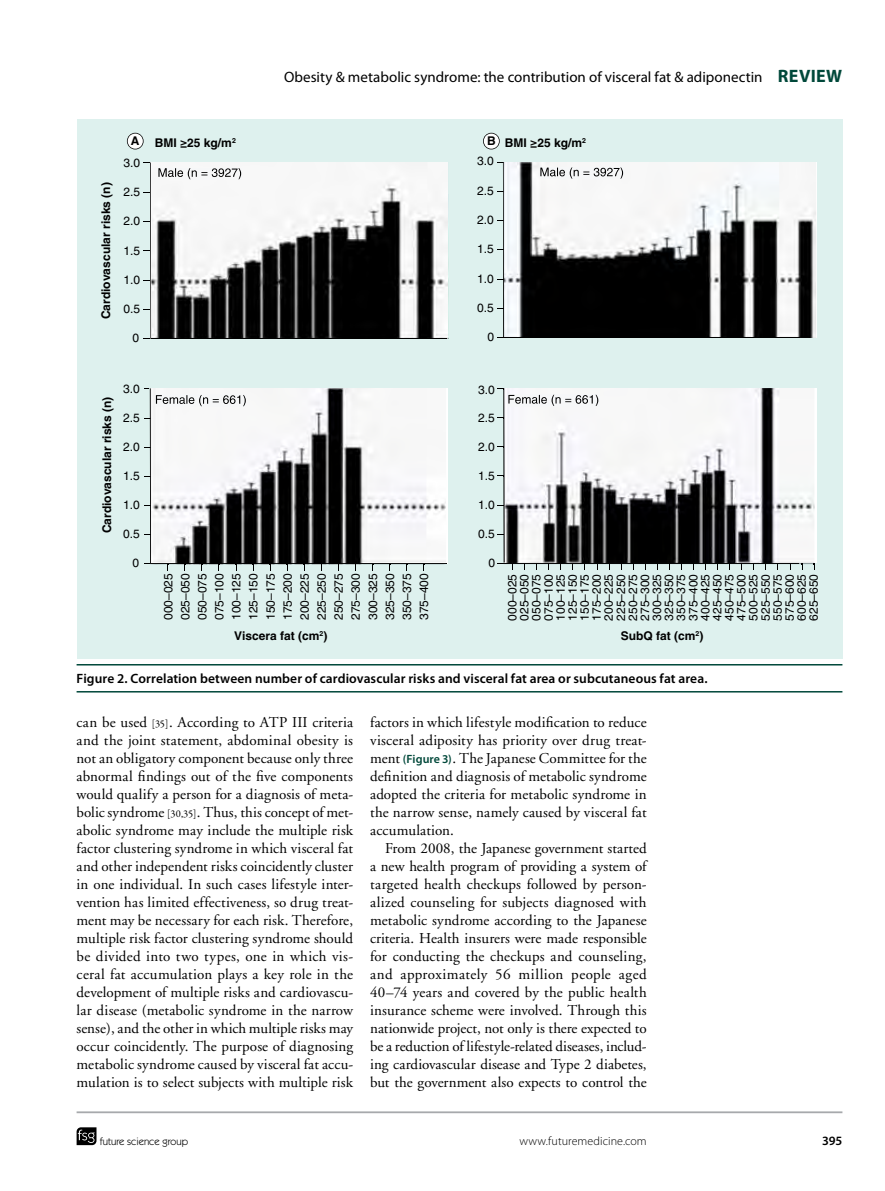
<style>
.page{position:relative;width:885px;height:1191px;background:#fff}
.page>*{position:absolute;margin:0;border:0;box-sizing:border-box;transform-origin:0 0}
.t1{font:15px/18px "Adobe Garamond";letter-spacing:.005em;color:#000;text-align:justify}
.t2{font:15px "Myriad Pro";color:#000}
.t3{font:600 13.5px "Myriad Pro";letter-spacing:.005em;color:#000}
.t4{font:600 12.75px "Myriad Pro";color:#000}
.t5{font:12px/12px "Helvetica LT Std";color:#000;text-align:justify}
.t6{font:700 12px "Helvetica LT Std";color:#000}
.t7{font:300 12px "Myriad Pro";letter-spacing:.005em;color:#000}
.t8{font:10.5px "Itc Kabel";color:#000}
.s1{font-weight:700;font-size:18px;color:#00483a}
.s2{font-family:"Garamond Premr Pro";font-size:10.5px}
.s3{font-family:"Myriad Pro";font-weight:600;font-size:12px;color:#00483a}
</style>
<div class="page">
<svg style="left:77px;top:1127px;width:19px;height:18px"></svg>
<hr style="left:77px;top:1111px;width:765px;height:2px;background:#a7a9ac">
<hr style="left:77px;top:664px;width:765px;height:1px;background:#00483a">
<hr style="left:77px;top:691px;width:765px;height:1px;background:#00483a">
<div style="left:77px;top:119px;width:765px;height:539px;background:#def1ee"></div>
<hr style="left:150px;top:162px;width:1px;height:177px;background:#000">
<hr style="left:503px;top:338px;width:295px;height:1px;background:#000">
<img style="left:448px;top:243px;width:1px;height:96px">
<img style="left:151px;top:162px;width:297px;height:177px">
<img style="left:151px;top:338px;width:295px;height:1px">
<img style="left:158px;top:168px;width:83px;height:11px">
<img style="left:504px;top:162px;width:312px;height:176px">
<img style="left:504px;top:338px;width:294px;height:1px">
<img style="left:503px;top:162px;width:1px;height:176px">
<img style="left:540px;top:167px;width:83px;height:12px">
<img style="left:150px;top:388px;width:296px;height:176px">
<img style="left:150px;top:479px;width:50px;height:85px">
<img style="left:199px;top:564px;width:246px;height:1px">
<img style="left:156px;top:395px;width:90px;height:11px">
<img style="left:503px;top:388px;width:311px;height:176px">
<img style="left:504px;top:563px;width:294px;height:1px">
<img style="left:503px;top:389px;width:1px;height:173px">
<img style="left:508px;top:395px;width:90px;height:11px">
<svg style="left:127px;top:133px;width:17px;height:16px"></svg>
<svg style="left:483px;top:133px;width:16px;height:16px"></svg>
<p class="t2" style="left:284px;top:67px;width:559px">Obesity &amp; metabolic syndrome: the contribution of visceral fat &amp; adiponectin <span class="s1">REVIEW</span></p>
<p class="t6" style="left:98px;top:319px;width:138px;rotate:-90deg">Cardiovascular risks (n)</p>
<p class="t6" style="left:131px;top:133px;width:10px">A</p>
<p class="t6" style="left:155px;top:135px;width:83px">BMI ≥25 kg/m<sup>2</sup></p>
<p class="t6" style="left:487px;top:135px;width:100px">B BMI ≥25 kg/m<sup>2</sup></p>
<p class="t5" style="left:124px;top:156px;width:18px">3.0</p>
<p class="t5" style="left:124px;top:186px;width:18px">2.5</p>
<p class="t5" style="left:124px;top:215px;width:18px">2.0</p>
<p class="t5" style="left:124px;top:244px;width:18px">1.5</p>
<p class="t5" style="left:124px;top:273px;width:18px">1.0</p>
<p class="t5" style="left:124px;top:303px;width:18px">0.5</p>
<p class="t5" style="left:132px;top:332px;width:8px">0</p>
<p class="t5" style="left:477px;top:155px;width:18px">3.0</p>
<p class="t5" style="left:477px;top:184px;width:18px">2.5</p>
<p class="t5" style="left:477px;top:214px;width:18px">2.0</p>
<p class="t5" style="left:477px;top:243px;width:18px">1.5</p>
<p class="t5" style="left:477px;top:272px;width:18px">1.0</p>
<p class="t5" style="left:477px;top:302px;width:18px">0.5</p>
<p class="t5" style="left:487px;top:331px;width:8px">0</p>
<p class="t6" style="left:99px;top:533px;width:138px;rotate:-90deg">Cardiovascular risks (n)</p>
<p class="t5" style="left:123px;top:383px;width:18px">3.0</p>
<p class="t5" style="left:123px;top:412px;width:18px">2.5</p>
<p class="t5" style="left:123px;top:441px;width:18px">2.0</p>
<p class="t5" style="left:123px;top:470px;width:18px">1.5</p>
<p class="t5" style="left:123px;top:498px;width:18px">1.0</p>
<p class="t5" style="left:123px;top:527px;width:18px">0.5</p>
<p class="t5" style="left:132px;top:557px;width:8px">0</p>
<p class="t5" style="left:478px;top:383px;width:18px">3.0</p>
<p class="t5" style="left:478px;top:412px;width:18px">2.5</p>
<p class="t5" style="left:478px;top:441px;width:18px">2.0</p>
<p class="t5" style="left:478px;top:470px;width:18px">1.5</p>
<p class="t5" style="left:478px;top:499px;width:18px">1.0</p>
<p class="t5" style="left:478px;top:528px;width:18px">0.5</p>
<p class="t5" style="left:488px;top:557px;width:8px">0</p>
<p class="t5" style="left:159px;top:620px;width:48px;line-height:17.1px;rotate:-90deg">000–025<br>025–050<br>050–075<br>075–100<br>100–125<br>125–150<br>150–175<br>175–200<br>200–225<br>225–250<br>250–275<br>275–300<br>300–325<br>325–350<br>350–375<br>375–400</p>
<p class="t5" style="left:506px;top:620px;width:48px;rotate:-90deg">000–025<br>025–050<br>050–075<br>075–100<br>100–125<br>125–150<br>150–175<br>175–200<br>200–225<br>225–250<br>250–275<br>275–300<br>300–325<br>325–350<br>350–375<br>375–400<br>400–425<br>425–450<br>450–475<br>475–500<br>500–525<br>525–550<br>550–575<br>575–600<br>600–625<br>625–650</p>
<p class="t6" style="left:234px;top:629px;width:95px">Viscera fat (cm<sup>2</sup>)</p>
<p class="t6" style="left:620px;top:629px;width:84px">SubQ fat (cm<sup>2</sup>)</p>
<p class="t3" style="left:77px;top:669px;width:632px">Figure 2. Correlation between number of cardiovascular risks and visceral fat area or subcutaneous fat area.</p>
<p class="t1" style="left:77px;top:713px;width:278px">can be used <span class="s2">[35]</span>. According to ATP III criteria and the joint statement, abdominal obesity is not an obligatory component because only three abnormal findings out of the five components would qualify a person for a diagnosis of meta&shy;bolic syndrome <span class="s2">[30,35]</span>. Thus, this concept of met&shy;abolic syndrome may include the multiple risk factor clustering syndrome in which visceral fat and other independent risks coincidently cluster in one individual. In such cases lifestyle inter&shy;vention has limited effectiveness, so drug treat&shy;ment may be necessary for each risk. Therefore, multiple risk factor clustering syndrome should be divided into two types, one in which vis&shy;ceral fat accumulation plays a key role in the development of multiple risks and cardiovascu&shy;lar disease (metabolic syndrome in the narrow sense), and the other in which multiple risks may occur coincidently. The purpose of diagnosing metabolic syndrome caused by visceral fat accu&shy;mulation is to select subjects with multiple risk</p>
<p class="t1" style="left:370px;top:713px;width:278px">factors in which lifestyle modification to reduce visceral adiposity has priority over drug treat&shy;ment <span class="s3">(Figure 3)</span>. The Japanese Committee for the definition and diagnosis of metabolic syndrome adopted the criteria for metabolic syndrome in the narrow sense, namely caused by visceral fat accumulation.</p>
<p class="t1" style="left:370px;top:839px;width:278px;text-indent:15px">From 2008, the Japanese government started a new health program of providing a system of targeted health checkups followed by person&shy;alized counseling for subjects diagnosed with metabolic syndrome according to the Japanese criteria. Health insurers were made responsible for conducting the checkups and counseling, and approximately 56 million people aged 40–74 years and covered by the public health insurance scheme were involved. Through this nationwide project, not only is there expected to be a reduction of lifestyle-related diseases, includ&shy;ing cardiovascular disease and Type 2 diabetes, but the government also expects to control the</p>
<p class="t8" style="left:100px;top:1135px;width:90px">future science group</p>
<p class="t7" style="left:519px;top:1134px;width:129px">www.futuremedicine.com</p>
<p class="t4" style="left:822px;top:1132px;width:22px">395</p>
</div>
